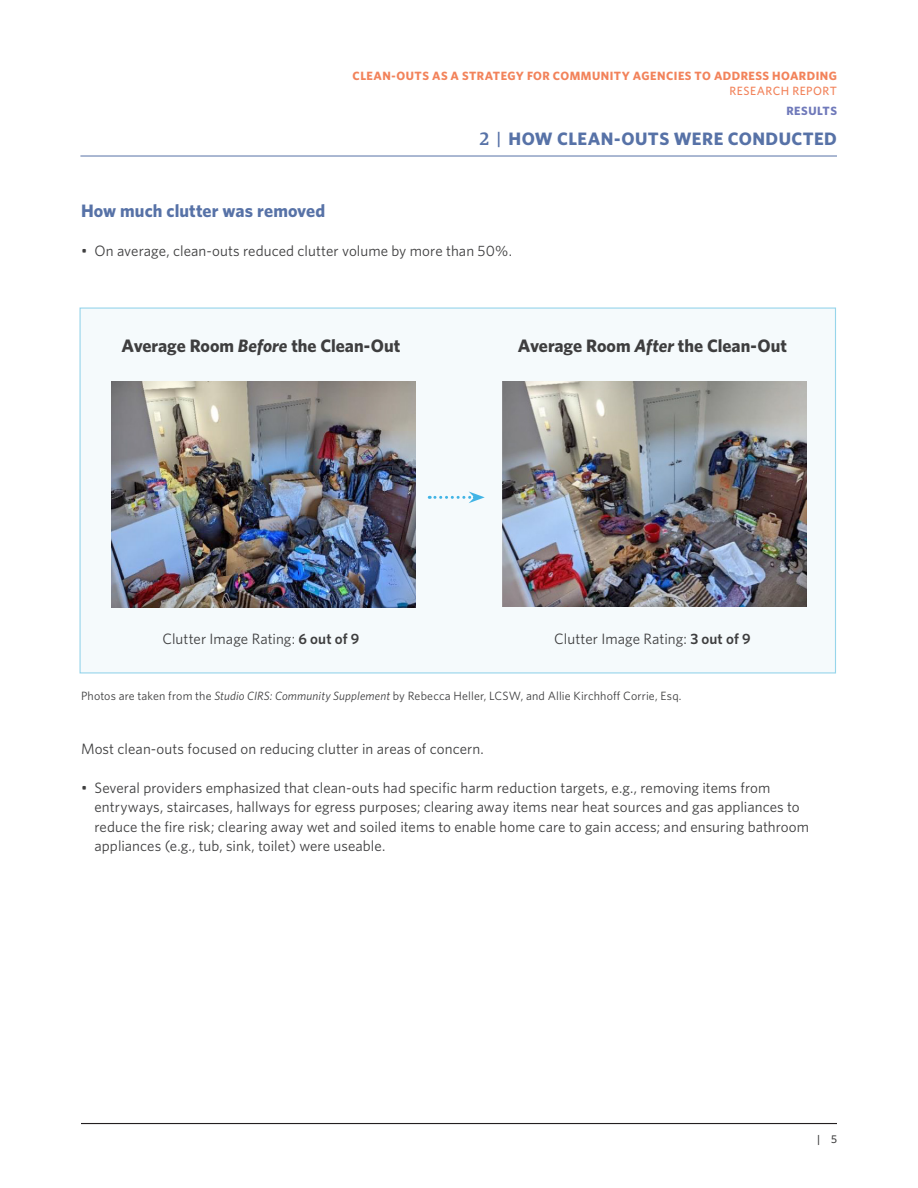
<style>
.page{position:relative;width:918px;height:1188px;background:#fff}
.page>*{position:absolute;margin:0;border:0;box-sizing:border-box;transform-origin:0 0}
.body{font:700 18px "Whitney";color:#3e3e3f}
.t1{font:700 18px "Whitney";letter-spacing:.01em;color:#5772a7}
.body-2{font:15px/19.5px "Whitney";letter-spacing:.005em;color:#3e3e3f}
.t2{font:12px "Whitney";letter-spacing:.015em;color:#3e3e3f}
.t3{font:700 12px "Whitney";letter-spacing:.04em;color:#f2835b}
.t4{font:500 12px "Whitney";letter-spacing:.04em;color:#f2835b}
.t5{font:700 12px "Whitney";letter-spacing:.04em;color:#6f79ba}
.t6{font:500 11.25px "Whitney";color:#3e3e3f}
.s1{font-family:"Guardian Egyp";font-weight:500}
.s2{font-style:italic}
.s3{font-weight:600}
</style>
<div class="page">
<hr style="left:81px;top:1123px;width:756px;height:1px;background:#231f20">
<div style="left:80px;top:308px;width:756px;height:366px;background:#f5fafc;border:1px solid #96d5eb"></div>
<img style="left:111px;top:382px;width:305px;height:225px">
<svg style="left:429px;top:492px;width:56px;height:11px"></svg>
<img style="left:502px;top:381px;width:305px;height:226px">
<hr style="left:80px;top:156px;width:757px;height:1px;background:#5772a7">
<p class="t3" style="left:353px;top:68px;width:486px">CLEAN-OUTS AS A STRATEGY FOR COMMUNITY AGENCIES TO ADDRESS HOARDING</p>
<p class="t4" style="left:729px;top:83px;width:109px">RESEARCH REPORT</p>
<p class="t5" style="left:786px;top:103px;width:52px">RESULTS</p>
<p class="t1" style="left:480px;top:127px;width:359px"><span class="s1">2 |</span> HOW CLEAN-OUTS WERE CONDUCTED</p>
<h3 class="t1" style="left:81px;top:199px;width:246px">How much clutter was removed</h3>
<p class="body-2" style="left:81px;top:241px;width:432px">• On average, clean-outs reduced clutter volume by more than 50%.</p>
<p class="body" style="left:122px;top:334px;width:280px">Average Room <span class="s2">Before</span> the Clean-Out</p>
<p class="body-2" style="left:163px;top:629px;width:198px">Clutter Image Rating: <span class="s3">6 out of 9</span></p>
<p class="body" style="left:518px;top:334px;width:271px">Average Room <span class="s2">After</span> the Clean-Out</p>
<p class="body-2" style="left:554px;top:629px;width:198px">Clutter Image Rating: <span class="s3">3 out of 9</span></p>
<p class="t2" style="left:81px;top:687px;width:602px">Photos are taken from the <span class="s2">Studio CIRS: Community Supplement</span> by Rebecca Heller, LCSW, and Allie Kirchhoff Corrie, Esq.</p>
<p class="body-2" style="left:81px;top:738px;width:404px">Most clean-outs focused on reducing clutter in areas of concern.</p>
<p class="body-2" style="left:94px;top:777px;width:716px;text-indent:-14px">• Several providers emphasized that clean-outs had specific harm reduction targets, e.g., removing items from entryways, staircases, hallways for egress purposes; clearing away items near heat sources and gas appliances to reduce the fire risk; clearing away wet and soiled items to enable home care to gain access; and ensuring bathroom appliances (e.g., tub, sink, toilet) were useable.</p>
<p class="t6" style="left:817px;top:1132px;width:21px">| 5</p>
</div>
